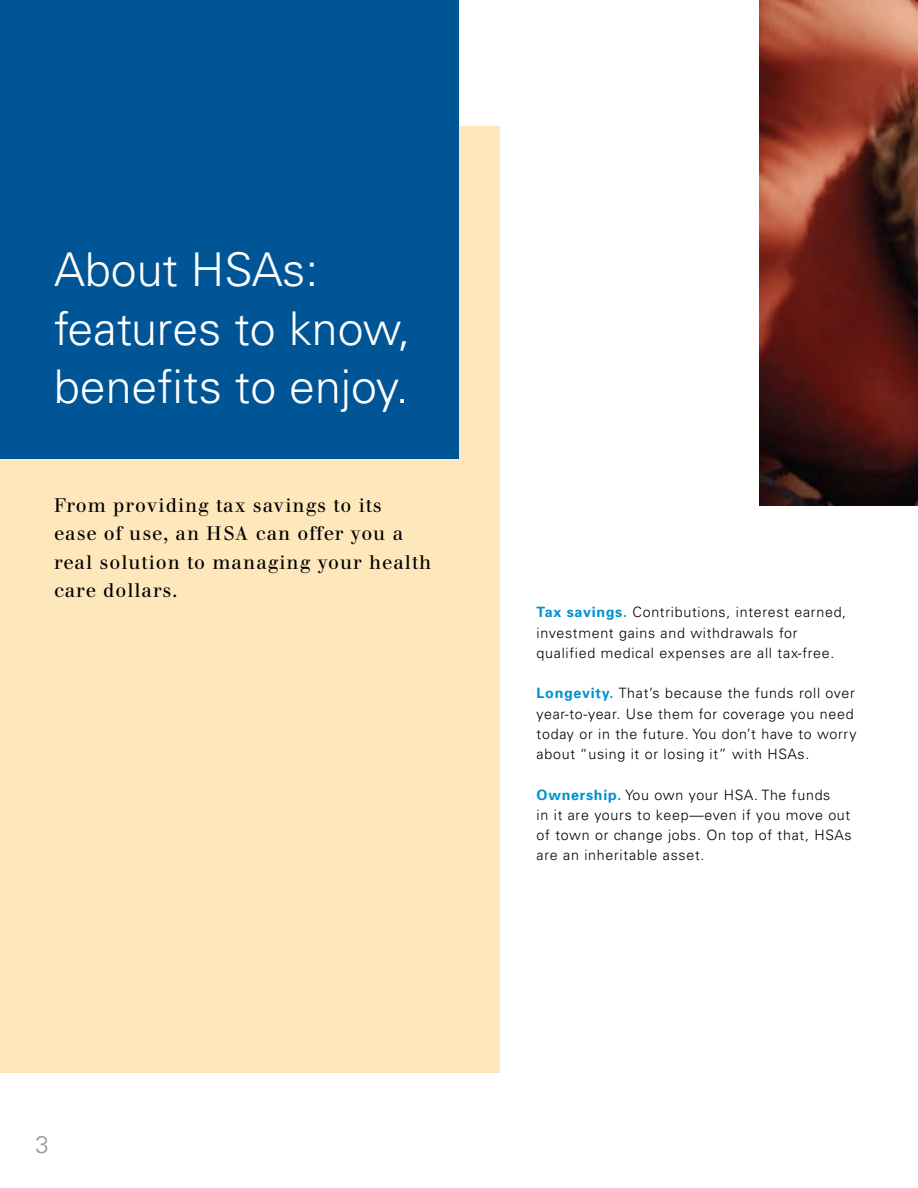
<style>
.page{position:relative;width:918px;height:1188px;background:#fff}
.page>*{position:absolute;margin:0;border:0;box-sizing:border-box;transform-origin:0 0}
.t1{font:300 46.5px/58.5px "Univers";color:#fff}
.t2{font:300 24px "Univers";color:#939598}
.t3{font:19.5px/28.5px "Walbaum";letter-spacing:.05em;color:#000}
.t4{font:300 14.25px/20.2px "Univers";letter-spacing:.05em;color:#000}
.s1{font-weight:700;color:#0091cf}
</style>
<div class="page">
<div style="left:0;top:127px;width:500px;height:946px;background:#ffe7bc"></div>
<img style="left:760px;top:0;width:158px;height:505px">
<div style="left:0;top:0;width:459px;height:459px;background:#005596"></div>
<h1 class="t1" style="left:54px;top:240px;width:358px">About HSAs: features to know, benefits to enjoy.</h1>
<h3 class="t3" style="left:54px;top:491px;width:379px">From providing tax savings to its<br>ease of use, an HSA can offer you a real solution to managing your health care dollars.</h3>
<p class="t4" style="left:537px;top:602px;width:311px"><span class="s1">Tax savings.</span> Contributions, interest earned, investment gains and withdrawals for qualified medical expenses are all tax-free.</p>
<p class="t4" style="left:537px;top:683px;width:322px"><span class="s1">Longevity.</span> That’s because the funds roll over year-to-year. Use them for coverage you need today or in the future. You don’t have to worry about “using it or losing it” with HSAs.</p>
<p class="t4" style="left:537px;top:784px;width:316px"><span class="s1">Ownership.</span> You own your HSA. The funds<br>in it are yours to keep—even if you move out of town or change jobs. On top of that, HSAs are an inheritable asset.</p>
<h2 class="t2" style="left:36px;top:1130px;width:15px">3</h2>
</div>
